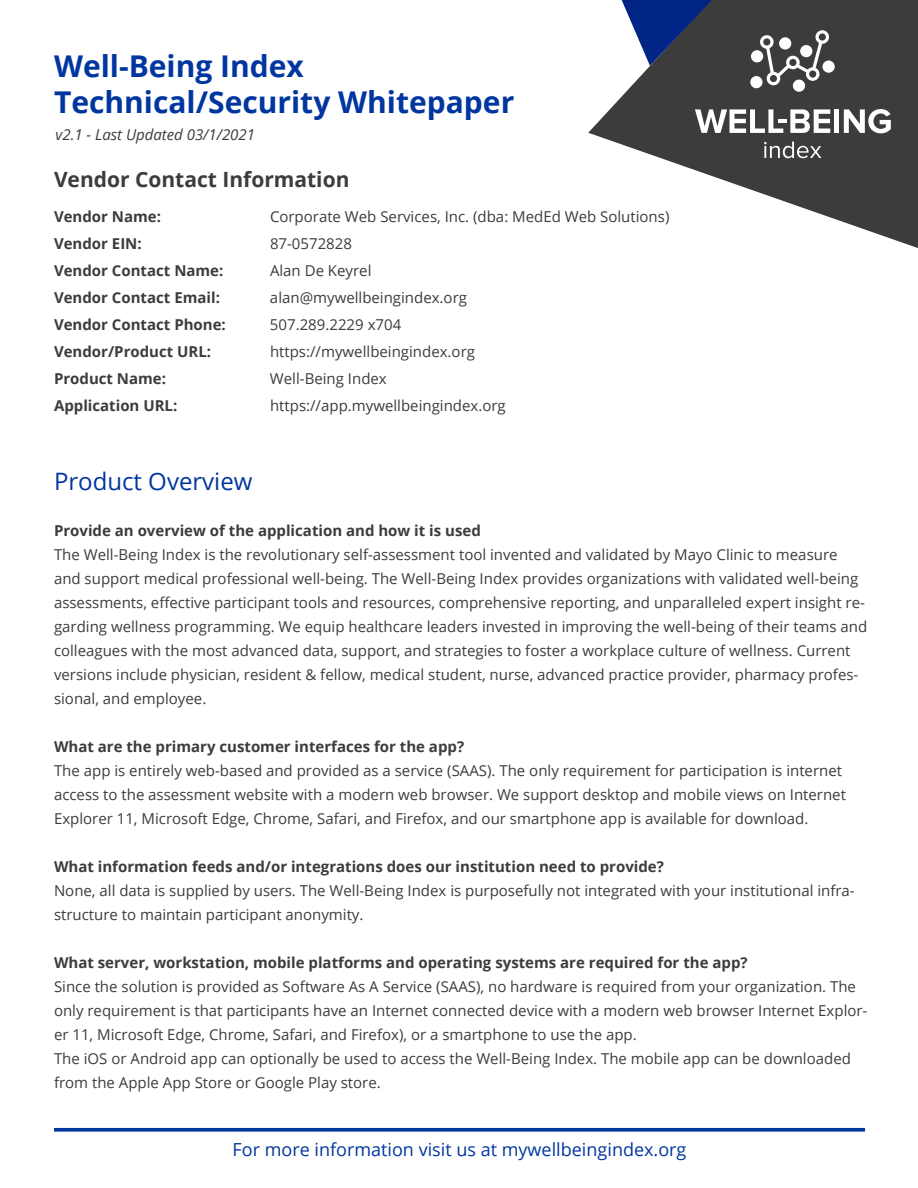
<style>
.page{position:relative;width:918px;height:1188px;background:#fff}
.page>*{position:absolute;margin:0;border:0;box-sizing:border-box;transform-origin:0 0}
.t1{font:700 30px/36px "Open Sans";color:#0036a0}
.t2{font:24px "Open Sans";color:#0036a0}
.t3{font:700 21px "Open Sans";color:#3b3c3b}
.t4{font:18px "Open Sans";color:#0036a0}
.t5{font:15px/24px "Open Sans";color:#3b3c3b}
.t6{font:700 15px "Open Sans";color:#3b3c3b}
.t7{font:italic 15px "Open Sans";color:#3b3c3b}
</style>
<div class="page">
<svg style="left:588px;top:0;width:330px;height:248px;fill:#3b3c3b"></svg>
<svg style="left:695px;top:109px;width:135px;height:24px"></svg>
<div style="left:834px;top:109px;width:5px;height:24px;background:#fff"></div>
<svg style="left:844px;top:109px;width:47px;height:24px"></svg>
<svg style="left:764px;top:142px;width:57px;height:16px"></svg>
<div style="left:751px;top:50px;width:12px;height:12px;background:#fff;border-radius:50%"></div>
<div style="left:750px;top:76px;width:13px;height:12px;background:#fff;border-radius:50%"></div>
<div style="left:793px;top:80px;width:12px;height:12px;background:#fff;border-radius:50%"></div>
<div style="left:823px;top:61px;width:12px;height:12px;background:#fff;border-radius:50%"></div>
<svg style="left:760px;top:30px;width:69px;height:55px"></svg>
<svg style="left:54px;top:1128px;width:811px;height:4px;background:#194aa9"></svg>
<svg style="left:622px;top:0;width:90px;height:66px;background:#3b4e7f"></svg>
<p class="t1" style="left:54px;top:47px;width:462px">Well-Being Index<br>Technical/Security Whitepaper</p>
<p class="t7" style="left:56px;top:125px;width:201px">v2.1 - Last Updated 03/1/2021</p>
<p class="t3" style="left:54px;top:165px;width:297px">Vendor Contact Information</p>
<p class="t6" style="left:54px;top:206px;width:109px">Vendor Name:</p>
<p class="t5" style="left:270px;top:204px;width:401px">Corporate Web Services, Inc. (dba: MedEd Web Solutions)</p>
<p class="t6" style="left:54px;top:233px;width:89px">Vendor EIN:</p>
<p class="t5" style="left:270px;top:231px;width:84px">87-0572828</p>
<p class="t6" style="left:54px;top:260px;width:171px">Vendor Contact Name:</p>
<p class="t5" style="left:270px;top:258px;width:103px">Alan De Keyrel</p>
<p class="t6" style="left:54px;top:287px;width:167px">Vendor Contact Email:</p>
<p class="t5" style="left:270px;top:285px;width:199px">alan@mywellbeingindex.org</p>
<p class="t6" style="left:54px;top:314px;width:173px">Vendor Contact Phone:</p>
<p class="t5" style="left:270px;top:312px;width:133px">507.289.2229 x704</p>
<p class="t6" style="left:54px;top:341px;width:159px">Vendor/Product URL:</p>
<p class="t5" style="left:270px;top:339px;width:207px">https://mywellbeingindex.org</p>
<p class="t6" style="left:54px;top:368px;width:114px">Product Name:</p>
<p class="t5" style="left:270px;top:366px;width:118px">Well-Being Index</p>
<p class="t6" style="left:54px;top:395px;width:125px">Application URL:</p>
<p class="t5" style="left:270px;top:393px;width:237px">https://app.mywellbeingindex.org</p>
<p class="t2" style="left:54px;top:465px;width:200px">Product Overview</p>
<p class="t6" style="left:54px;top:520px;width:428px">Provide an overview of the application and how it is used</p>
<p class="t5" style="left:54px;top:543px;width:815px">The Well-Being Index is the revolutionary self-assessment tool invented and validated by Mayo Clinic to measure and support medical professional well-being. The Well-Being Index provides organizations with validated well-being assessments, effective participant tools and resources, comprehensive reporting, and unparalleled expert insight re&shy;garding wellness programming. We equip healthcare leaders invested in improving the well-being of their teams and colleagues with the most advanced data, support, and strategies to foster a workplace culture of wellness. Current versions include physician, resident &amp; fellow, medical student, nurse, advanced practice provider, pharmacy profes&shy;sional, and employee.</p>
<p class="t6" style="left:54px;top:736px;width:412px">What are the primary customer interfaces for the app?</p>
<p class="t5" style="left:54px;top:759px;width:794px">The app is entirely web-based and provided as a service (SAAS). The only requirement for participation is internet access to the assessment website with a modern web browser. We support desktop and mobile views on Internet<br>Explorer 11, Microsoft Edge, Chrome, Safari, and Firefox, and our smartphone app is available for download.</p>
<p class="t6" style="left:54px;top:856px;width:611px">What information feeds and/or integrations does our institution need to provide?</p>
<p class="t5" style="left:54px;top:879px;width:802px">None, all data is supplied by users. The Well-Being Index is purposefully not integrated with your institutional infra&shy;structure to maintain participant anonymity.</p>
<p class="t6" style="left:54px;top:952px;width:695px">What server, workstation, mobile platforms and operating systems are required for the app?</p>
<p class="t5" style="left:54px;top:975px;width:815px">Since the solution is provided as Software As A Service (SAAS), no hardware is required from your organization. The only requirement is that participants have an Internet connected device with a modern web browser Internet Explor&shy;er 11, Microsoft Edge, Chrome, Safari, and Firefox), or a smartphone to use the app.</p>
<p class="t5" style="left:54px;top:1047px;width:798px">The iOS or Android app can optionally be used to access the Well-Being Index. The mobile app can be downloaded from the Apple App Store or Google Play store.</p>
<p class="t4" style="left:233px;top:1137px;width:455px">For more information visit us at mywellbeingindex.org</p>
</div>
